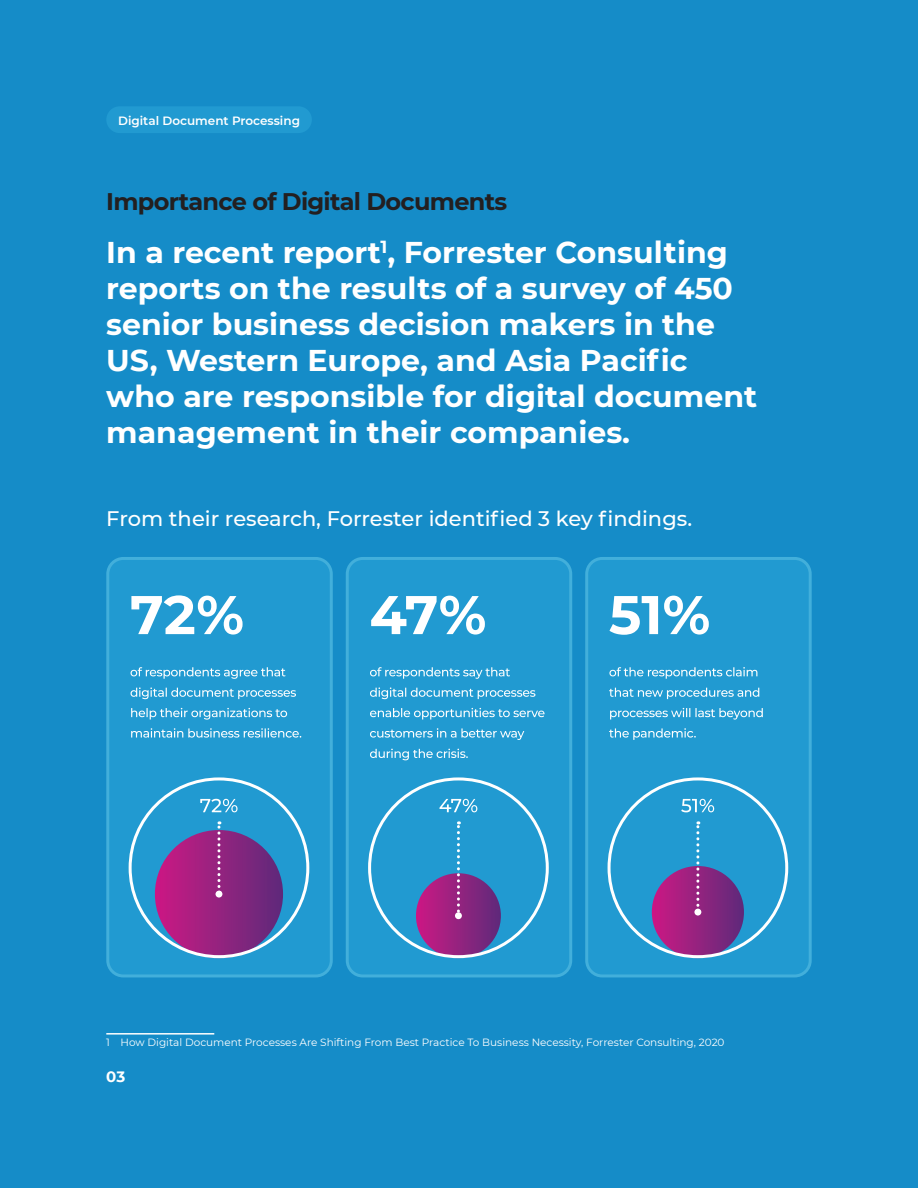
<style>
.page{position:relative;width:918px;height:1188px;background:#158cc8}
.page>*{position:absolute;margin:0;border:0;box-sizing:border-box;transform-origin:0 0}
.t1{font:700 30px/36px "Montserrat";color:#fff}
.Top_Header{font:700 24px "Montserrat";letter-spacing:-.03em;color:#231f20}
.Body{font:500 21px "Montserrat";color:#fff}
.t2{font:700 15px "Montserrat";color:#fff}
.t3{font:600 12px "Montserrat";color:#fff}
.Footnote{font:10.5px "Montserrat";color:#fff}
</style>
<div class="page">
<div style="left:106px;top:106px;width:206px;height:27px;background:#219ad1;border-radius:13px"></div>
<hr style="left:106px;top:1033px;width:108px;height:2px;background:#fff">
<div style="left:108px;top:558px;width:223px;height:418px;background:#219ad1;border-radius:16px"></div>
<div style="left:106px;top:557px;width:227px;height:420px;border:3px solid #42afdb;border-radius:16px"></div>
<div style="left:155px;top:830px;width:128px;height:128px;background:linear-gradient(to right,#cc1b85,#5f2d7c);border-radius:64px"></div>
<div style="left:216px;top:891px;width:6px;height:7px;background:#fff;border-radius:50%"></div>
<svg style="left:217px;top:821px;width:3px;height:71px"></svg>
<svg style="left:131px;top:595px;width:112px;height:40px"></svg>
<svg style="left:200px;top:799px;width:38px;height:13px"></svg>
<svg style="left:131px;top:728px;width:170px;height:10px"></svg>
<svg style="left:131px;top:708px;width:156px;height:12px"></svg>
<svg style="left:131px;top:687px;width:165px;height:12px"></svg>
<svg style="left:131px;top:667px;width:155px;height:12px"></svg>
<div style="left:347px;top:558px;width:224px;height:418px;background:#219ad1;border-radius:16px"></div>
<div style="left:346px;top:557px;width:226px;height:420px;border:3px solid #42afdb;border-radius:16px"></div>
<div style="left:416px;top:873px;width:85px;height:85px;background:linear-gradient(to right,#cc1c85,#5f2e7c);border-radius:42px"></div>
<div style="left:455px;top:912px;width:7px;height:7px;background:#fff;border-radius:50%"></div>
<svg style="left:457px;top:821px;width:3px;height:92px"></svg>
<svg style="left:440px;top:799px;width:37px;height:13px"></svg>
<svg style="left:370px;top:749px;width:98px;height:11px"></svg>
<svg style="left:370px;top:728px;width:154px;height:12px"></svg>
<svg style="left:370px;top:708px;width:175px;height:12px"></svg>
<svg style="left:370px;top:687px;width:165px;height:12px"></svg>
<svg style="left:370px;top:667px;width:140px;height:12px"></svg>
<svg style="left:371px;top:596px;width:114px;height:39px"></svg>
<div style="left:587px;top:558px;width:223px;height:418px;background:#219ad1;border-radius:16px"></div>
<div style="left:585px;top:557px;width:227px;height:420px;border:3px solid #42afdb;border-radius:16px"></div>
<div style="left:652px;top:866px;width:92px;height:92px;background:linear-gradient(to right,#cd1c85,#602e7d);border-radius:46px"></div>
<div style="left:694px;top:909px;width:7px;height:7px;background:#fff;border-radius:50%"></div>
<svg style="left:696px;top:821px;width:3px;height:88px"></svg>
<svg style="left:681px;top:799px;width:33px;height:13px"></svg>
<svg style="left:609px;top:728px;width:87px;height:12px"></svg>
<svg style="left:610px;top:708px;width:153px;height:12px"></svg>
<svg style="left:609px;top:688px;width:150px;height:11px"></svg>
<svg style="left:609px;top:667px;width:148px;height:12px"></svg>
<svg style="left:609px;top:596px;width:100px;height:39px"></svg>
<p class="t3" style="left:118px;top:112px;width:183px">Digital Document Processing</p>
<p class="Top_Header" style="left:106px;top:184px;width:402px">Importance of Digital Documents</p>
<p class="t1" style="left:106px;top:233px;width:652px">In a recent report<sup>1</sup>, Forrester Consulting reports on the results of a survey of 450 senior business decision makers in the US, Western Europe, and Asia Pacific who are responsible for digital document management in their companies.</p>
<p class="Body" style="left:106px;top:503px;width:587px">From their research, Forrester identified 3 key findings.</p>
<p class="Footnote" style="left:106px;top:1035px;width:620px">1 How Digital Document Processes Are Shifting From Best Practice To Business Necessity, Forrester Consulting, 2020</p>
<p class="t2" style="left:106px;top:1066px;width:20px">03</p>
</div>
